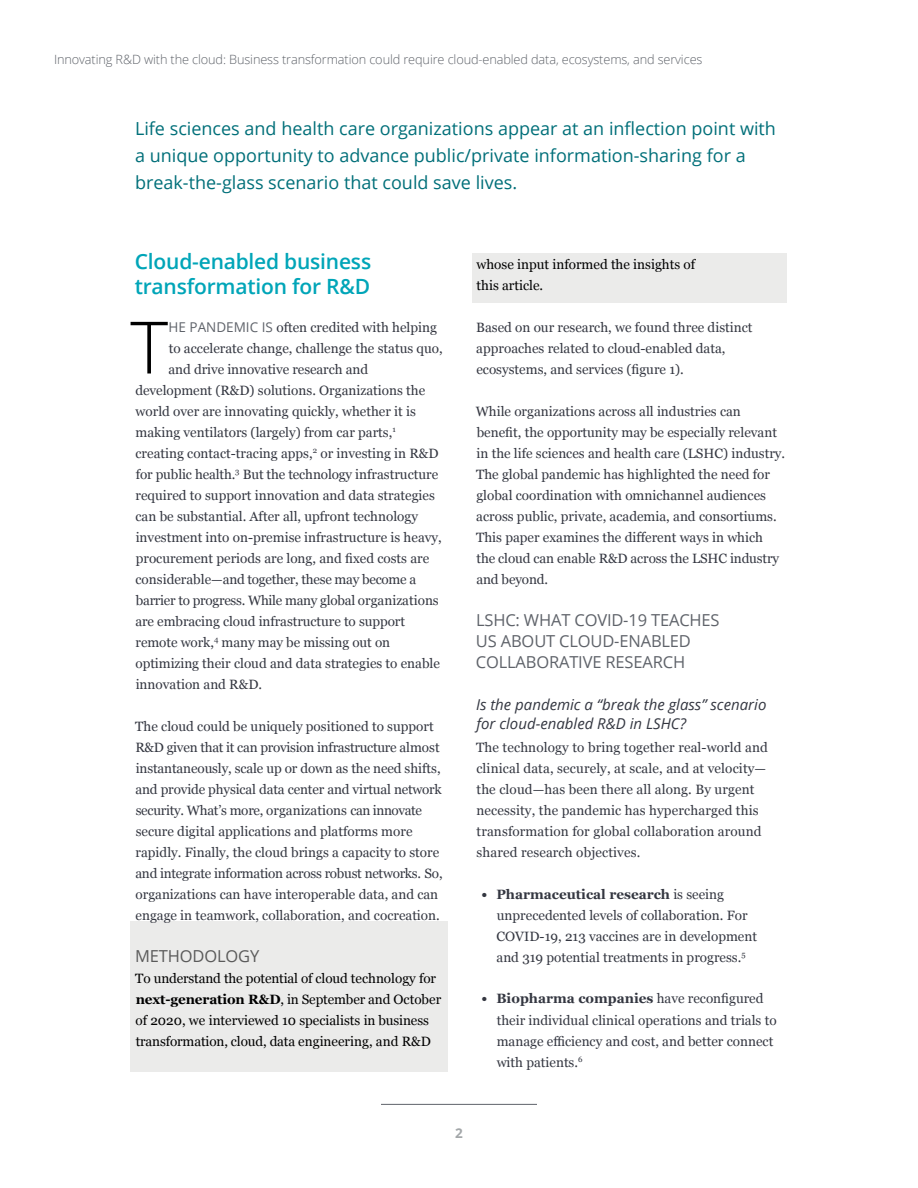
<style>
.page{position:relative;width:918px;height:1188px;background:#fff}
.page>*{position:absolute;margin:0;border:0;box-sizing:border-box;transform-origin:0 0}
.t1{font:300 72.3px "Open Sans";color:#000}
.t2{font:600 21px/25.2px "Open Sans";letter-spacing:-.01em;color:#00a5b8}
.t3{font:18px/27px "Open Sans";color:#006f79}
.t4{font:16.5px/21px "Open Sans";letter-spacing:-.01em;color:#5f636a}
.t5{font:16.5px "Open Sans";letter-spacing:-.01em;color:#5a5a5a}
.t6{font:italic 15px/19.5px "Open Sans";color:#343741}
.t7{font:13.5px/21px "Georgia";color:#343741}
.t8{font:13.5px/21px "Georgia";color:#000}
.t9{font:13.5px "Georgia";letter-spacing:-.02em;color:#343741}
.t10{font:700 13.5px "Open Sans";color:#a3a7a9}
.t11{font:300 12.75px "Open Sans";letter-spacing:-.01em;color:#5f636a}
.s1{font-family:"Open Sans";color:#5f636a}
.s2{font-weight:700}
</style>
<div class="page">
<hr style="left:381px;top:1104px;width:156px;height:1px;background:#5f636a">
<div style="left:130px;top:921px;width:317px;height:150px;background:#ebebea"></div>
<div style="left:472px;top:253px;width:315px;height:49px;background:#ebebea"></div>
<p class="t11" style="left:54px;top:50px;width:650px">Innovating R&amp;D with the cloud: Business transformation could require cloud-enabled data, ecosystems, and services</p>
<h3 class="t3" style="left:135px;top:115px;width:642px">Life sciences and health care organizations appear at an inflection point with a unique opportunity to advance public/private information-sharing for a break-the-glass scenario that could save lives.</h3>
<h2 class="t2" style="left:135px;top:248px;width:238px">Cloud-enabled business transformation for R&amp;D</h2>
<h1 class="t1" style="left:130px;top:298px;width:39px">T</h1>
<p class="t7" style="left:169px;top:316px;width:270px"><span class="s1">HE PANDEMIC IS</span> often credited with helping</p>
<p class="t7" style="left:169px;top:337px;width:275px">to accelerate change, challenge the status quo,</p>
<p class="t7" style="left:169px;top:358px;width:201px">and drive innovative research and</p>
<p class="t7" style="left:135px;top:379px;width:291px">development (R&amp;D) solutions. Organizations the</p>
<p class="t7" style="left:136px;top:400px;width:282px">world over are innovating quickly, whether it is</p>
<p class="t7" style="left:136px;top:421px;width:262px">making ventilators (largely) from car parts,<sup>1</sup></p>
<p class="t7" style="left:136px;top:442px;width:305px">creating contact-tracing apps,<sup>2</sup> or investing in R&amp;D</p>
<p class="t7" style="left:136px;top:463px;width:304px">for public health.<sup>3</sup> But the technology infrastructure</p>
<p class="t7" style="left:136px;top:484px;width:301px">required to support innovation and data strategies</p>
<p class="t7" style="left:136px;top:505px;width:284px">can be substantial. After all, upfront technology</p>
<p class="t7" style="left:136px;top:526px;width:308px">investment into on-premise infrastructure is heavy,</p>
<p class="t7" style="left:136px;top:547px;width:295px">procurement periods are long, and fixed costs are</p>
<p class="t9" style="left:136px;top:569px;width:282px">considerable—and together, these may become a</p>
<p class="t9" style="left:136px;top:590px;width:304px">barrier to progress. While many global organizations</p>
<p class="t7" style="left:135px;top:610px;width:271px">are embracing cloud infrastructure to support</p>
<p class="t7" style="left:136px;top:631px;width:256px">remote work,<sup>4</sup> many may be missing out on</p>
<p class="t7" style="left:136px;top:652px;width:306px">optimizing their cloud and data strategies to enable</p>
<p class="t7" style="left:136px;top:673px;width:128px">innovation and R&amp;D.</p>
<p class="t7" style="left:135px;top:715px;width:309px">The cloud could be uniquely positioned to support R&amp;D given that it can provision infrastructure almost instantaneously, scale up or down as the need shifts, and provide physical data center and virtual network security. What’s more, organizations can innovate secure digital applications and platforms more rapidly. Finally, the cloud brings a capacity to store and integrate information across robust networks. So, organizations can have interoperable data, and can engage in teamwork, collaboration, and cocreation.</p>
<p class="t5" style="left:135px;top:944px;width:126px">METHODOLOGY</p>
<p class="t8" style="left:135px;top:967px;width:308px">To understand the potential of cloud technology for <span class="s2">next-generation R&amp;D</span>, in September and October of 2020, we interviewed 10 specialists in business transformation, cloud, data engineering, and R&amp;D</p>
<p class="t8" style="left:476px;top:253px;width:220px">whose input informed the insights of this article.</p>
<p class="t7" style="left:476px;top:316px;width:278px">Based on our research, we found three distinct approaches related to cloud-enabled data, ecosystems, and services (figure 1).</p>
<p class="t7" style="left:476px;top:400px;width:311px">While organizations across all industries can benefit, the opportunity may be especially relevant in the life sciences and health care (LSHC) industry.<br>The global pandemic has highlighted the need for global coordination with omnichannel audiences across public, private, academia, and consortiums.<br>This paper examines the different ways in which<br>the cloud can enable R&amp;D across the LSHC industry and beyond.</p>
<p class="t4" style="left:476px;top:609px;width:245px">LSHC: WHAT COVID-19 TEACHES<br>US ABOUT CLOUD-ENABLED<br>COLLABORATIVE RESEARCH</p>
<p class="t6" style="left:476px;top:694px;width:292px">Is the pandemic a “break the glass” scenario for cloud-enabled R&amp;D in LSHC?</p>
<p class="t7" style="left:476px;top:736px;width:293px">The technology to bring together real-world and clinical data, securely, at scale, and at velocity— the cloud—has been there all along. By urgent necessity, the pandemic has hypercharged this transformation for global collaboration around shared research objectives.</p>
<p class="t7" style="left:497px;top:883px;width:262px;text-indent:-15px"><span class="s2">• Pharmaceutical research</span> is seeing unprecedented levels of collaboration. For COVID-19, 213 vaccines are in development and 319 potential treatments in progress.<sup>5</sup></p>
<p class="t7" style="left:497px;top:988px;width:281px;text-indent:-15px"><span class="s2">• Biopharma companies</span> have reconfigured their individual clinical operations and trials to manage efficiency and cost, and better connect with patients.<sup>6</sup></p>
<p class="t10" style="left:455px;top:1123px;width:9px">2</p>
</div>
